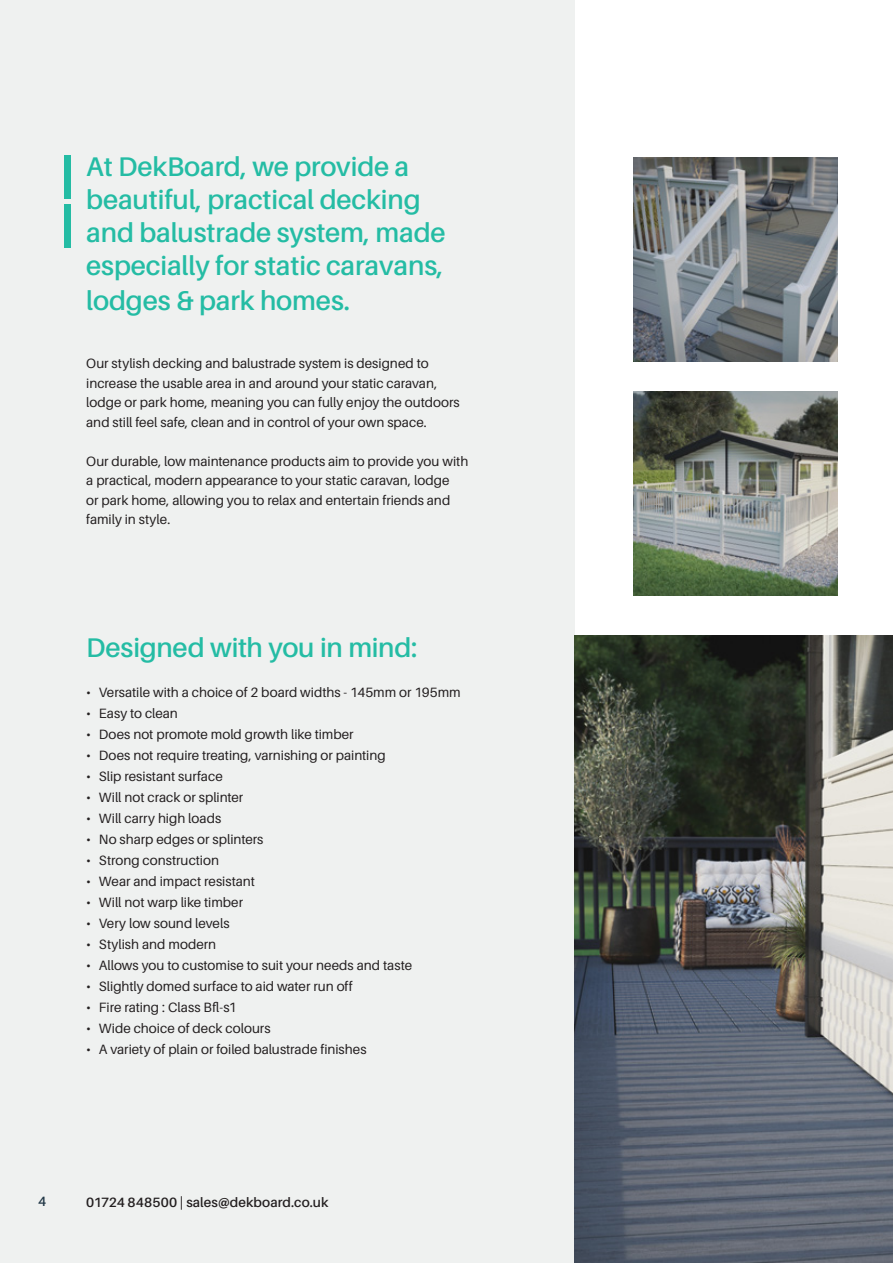
<style>
.page{position:relative;width:893px;height:1263px;background:#fff}
.page>*{position:absolute;margin:0;border:0;box-sizing:border-box;transform-origin:0 0}
.t1{font:600 27px/33.3px "Aileron";letter-spacing:-.005em;color:#24bca4}
.t2{font:13.5px/19.5px "Aileron";color:#231f20}
.t3{font:600 13.5px "Aileron";letter-spacing:.005em;color:#231f20}
.t4{font:600 13.5px "Aileron";color:#223847}
</style>
<div class="page">
<div style="left:0;top:0;width:574px;height:1263px;background:#eff1f0"></div>
<div style="left:64px;top:155px;width:6px;height:43px;background:#24bca4"></div>
<div style="left:64px;top:204px;width:6px;height:43px;background:#24bca4"></div>
<img style="left:634px;top:157px;width:204px;height:204px">
<img style="left:634px;top:391px;width:204px;height:204px">
<img style="left:574px;top:636px;width:319px;height:627px">
<h1 class="t1" style="left:86px;top:150px;width:361px">At DekBoard, we provide a beautiful, practical decking and balustrade system, made especially for static caravans, lodges &amp; park homes.</h1>
<p class="t2" style="left:86px;top:354px;width:375px">Our stylish decking and balustrade system is designed to increase the usable area in and around your static caravan, lodge or park home, meaning you can fully enjoy the outdoors and still feel safe, clean and in control of your own space.</p>
<p class="t2" style="left:86px;top:451px;width:384px">Our durable, low maintenance products aim to provide you with a practical, modern appearance to your static caravan, lodge<br>or park home, allowing you to relax and entertain friends and family in style.</p>
<h1 class="t1" style="left:86px;top:631px;width:333px">Designed with you in mind:</h1>
<p class="t2" style="left:86px;top:683px;width:376px">• Versatile with a choice of 2 board widths - 145mm or 195mm</p>
<p class="t2" style="left:86px;top:704px;width:93px">• Easy to clean</p>
<p class="t2" style="left:86px;top:725px;width:269px">• Does not promote mold growth like timber</p>
<p class="t2" style="left:86px;top:746px;width:301px">• Does not require treating, varnishing or painting</p>
<p class="t2" style="left:86px;top:767px;width:138px">• Slip resistant surface</p>
<p class="t2" style="left:86px;top:788px;width:159px">• Will not crack or splinter</p>
<p class="t2" style="left:86px;top:809px;width:137px">• Will carry high loads</p>
<p class="t2" style="left:86px;top:830px;width:179px">• No sharp edges or splinters</p>
<p class="t2" style="left:86px;top:851px;width:134px">• Strong construction</p>
<p class="t2" style="left:86px;top:872px;width:170px">• Wear and impact resistant</p>
<p class="t2" style="left:86px;top:893px;width:159px">• Will not warp like timber</p>
<p class="t2" style="left:86px;top:914px;width:145px">• Very low sound levels</p>
<p class="t2" style="left:86px;top:935px;width:132px">• Stylish and modern</p>
<p class="t2" style="left:86px;top:956px;width:327px">• Allows you to customise to suit your needs and taste</p>
<p class="t2" style="left:86px;top:977px;width:268px">• Slightly domed surface to aid water run off</p>
<p class="t2" style="left:86px;top:998px;width:152px">• Fire rating : Class Bfl-s1</p>
<p class="t2" style="left:86px;top:1019px;width:186px">• Wide choice of deck colours</p>
<p class="t2" style="left:86px;top:1040px;width:282px">• A variety of plain or foiled balustrade finishes</p>
<p class="t4" style="left:38px;top:1193px;width:10px">4</p>
<p class="t3" style="left:86px;top:1195px;width:244px">01724 848500 | sales@dekboard.co.uk</p>
</div>
